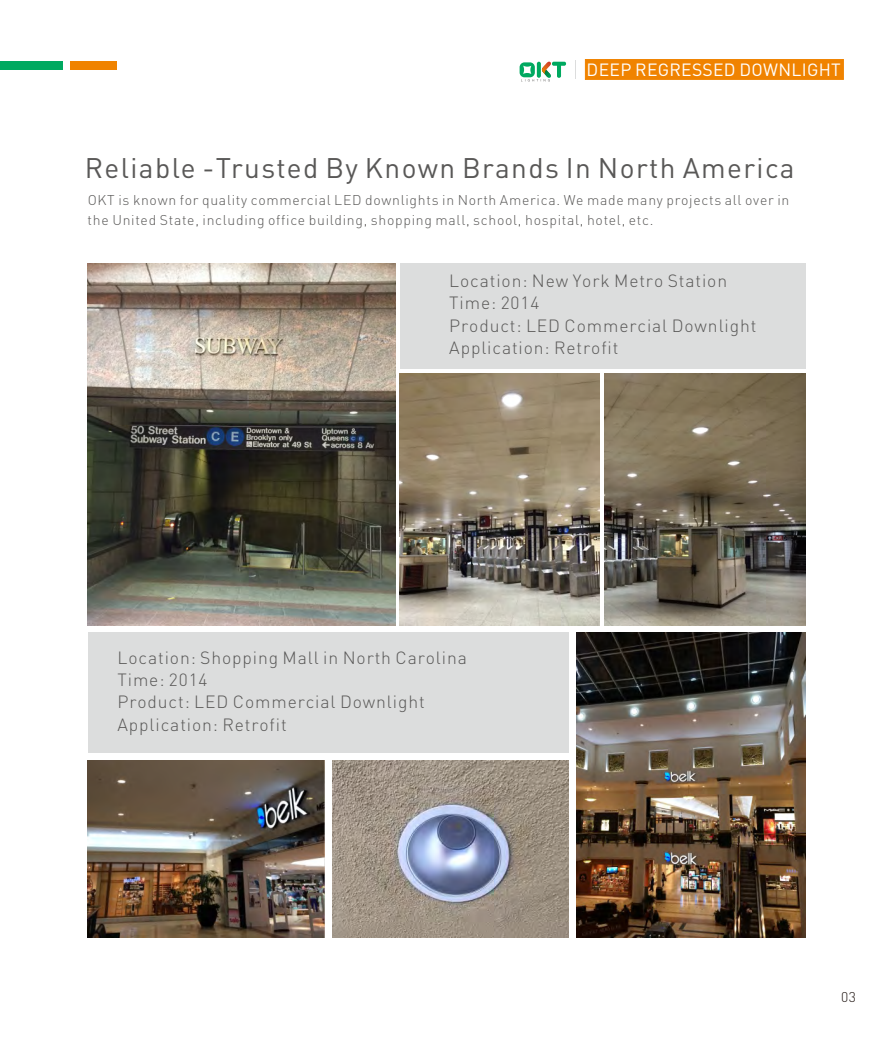
<style>
.page{position:relative;width:893px;height:1042px;background:#fff}
.page>*{position:absolute;margin:0;border:0;box-sizing:border-box;transform-origin:0 0}
.t1{font:28px "DINOT";letter-spacing:.05em;color:#595857}
.t2{font:300 17.5px/22.4px "DINOT";letter-spacing:.05em;color:#595857}
.t3{font:17.5px "DINOT";letter-spacing:.02em;color:#fff}
.t4{font:300 14px/20.5px "DINOT";letter-spacing:.05em;color:#595857}
.t5{font:300 14px "DINOT";color:#231916}
</style>
<div class="page">
<div style="left:400px;top:263px;width:405px;height:106px;background:#dcdddd"></div>
<img style="left:604px;top:374px;width:201px;height:251px">
<img style="left:88px;top:263px;width:308px;height:362px">
<img style="left:400px;top:374px;width:200px;height:251px">
<img style="left:88px;top:760px;width:236px;height:177px">
<div style="left:88px;top:633px;width:481px;height:120px;background:#dcdddd"></div>
<img style="left:577px;top:633px;width:228px;height:304px">
<img style="left:333px;top:760px;width:236px;height:177px">
<div style="left:71px;top:61px;width:46px;height:9px;background:#f08300"></div>
<div style="left:0;top:61px;width:62px;height:9px;background:#00a960"></div>
<div style="left:585px;top:59px;width:259px;height:21px;background:#f08300;border:1px solid #f08300"></div>
<svg style="left:575px;top:60px;width:1px;height:19px"></svg>
<svg style="left:520px;top:61px;width:46px;height:20px"></svg>
<p class="t3" style="left:587px;top:62px;width:256px">DEEP REGRESSED DOWNLIGHT</p>
<h1 class="t1" style="left:85px;top:156px;width:711px">Reliable -Trusted By Known Brands In North America</h1>
<p class="t4" style="left:88px;top:191px;width:703px">OKT is known for quality commercial LED downlights in North America. We made many projects all over in the United State, including office building, shopping mall, school, hospital, hotel, etc.</p>
<p class="t2" style="left:449px;top:271px;width:309px">Location: New York Metro Station<br>Time: 2014<br>Product: LED Commercial Downlight<br>Application: Retrofit</p>
<p class="t2" style="left:118px;top:648px;width:351px">Location: Shopping Mall in North Carolina<br>Time: 2014<br>Product: LED Commercial Downlight<br>Application: Retrofit</p>
<p class="t5" style="left:841px;top:991px;width:17px">03</p>
</div>
